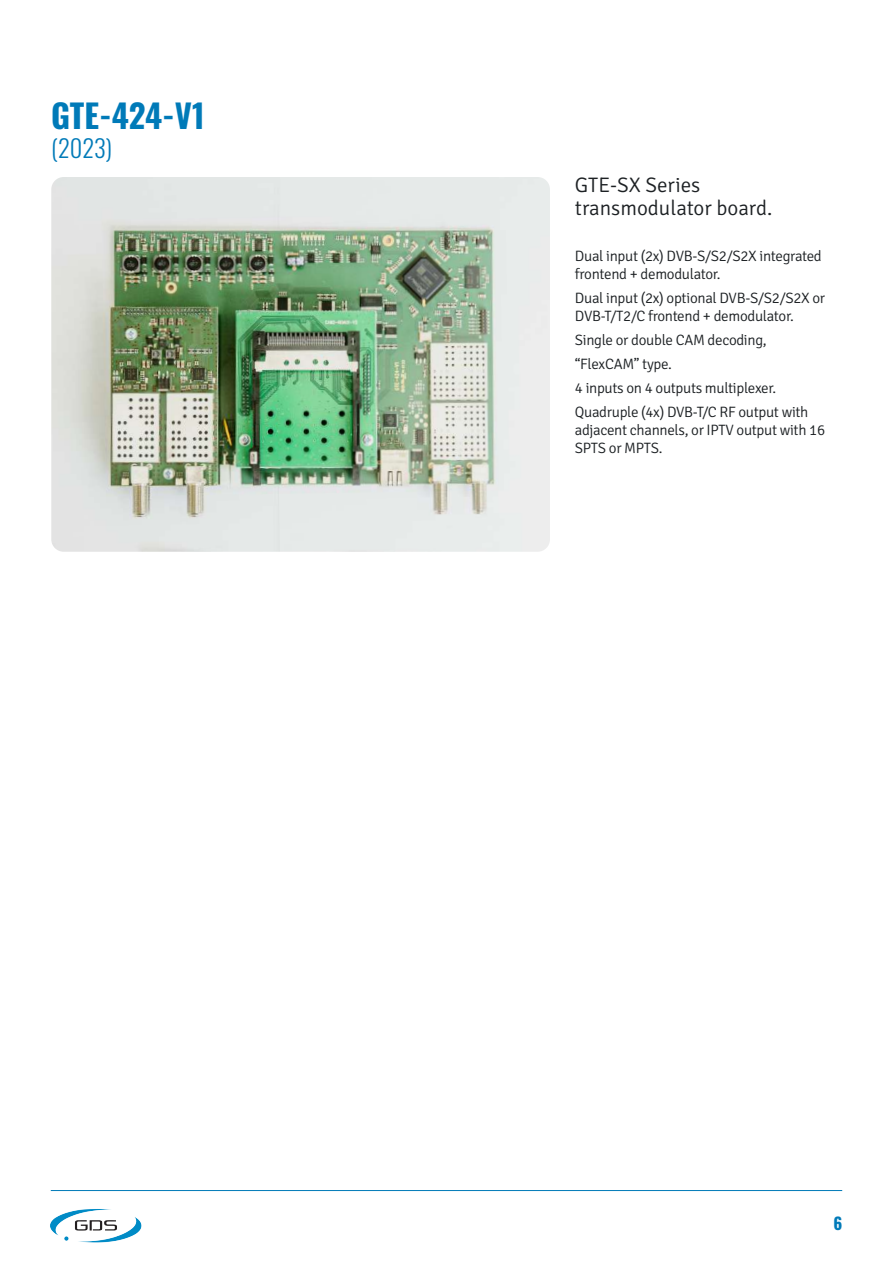
<style>
.page{position:relative;width:893px;height:1263px;background:#fff}
.page>*{position:absolute;margin:0;border:0;box-sizing:border-box;transform-origin:0 0}
.t1{font:700 32.7px "Oswald";color:#007ab8}
.t2{font:300 24.3px "Oswald";color:#007ab8}
.t3{font:300 21px/22.5px "Signika";color:#1d2124}
.t4{font:700 16.5px "Oswald";color:#007ab8}
.t5{font:300 15px/18px "Signika";letter-spacing:-.02em;color:#1d2124}
</style>
<div class="page">
<img style="left:51px;top:177px;width:499px;height:375px">
<hr style="left:51px;top:1190px;width:791px;height:1px;background:#007ab8">
<img style="left:50px;top:1209px;width:92px;height:34px">
<h1 class="t1" style="left:51px;top:98px;width:155px">GTE-424-V1</h1>
<h2 class="t2" style="left:51px;top:126px;width:62px">(2023)</h2>
<h3 class="t3" style="left:575px;top:173px;width:199px">GTE-SX Series transmodulator board.</h3>
<p class="t5" style="left:575px;top:246px;width:248px">Dual input (2x) DVB-S/S2/S2X integrated frontend + demodulator.</p>
<p class="t5" style="left:575px;top:288px;width:252px">Dual input (2x) optional DVB-S/S2/S2X or<br>DVB-T/T2/C frontend + demodulator.</p>
<p class="t5" style="left:575px;top:327px;width:235px;line-height:24px">Single or double CAM decoding, “FlexCAM” type.<br>4 inputs on 4 outputs multiplexer.<br>Quadruple (4x) DVB-T/C RF output with</p>
<p class="t5" style="left:575px;top:420px;width:252px">adjacent channels, or IPTV output with 16<br>SPTS or MPTS.</p>
<p class="t4" style="left:833px;top:1215px;width:10px">6</p>
</div>
